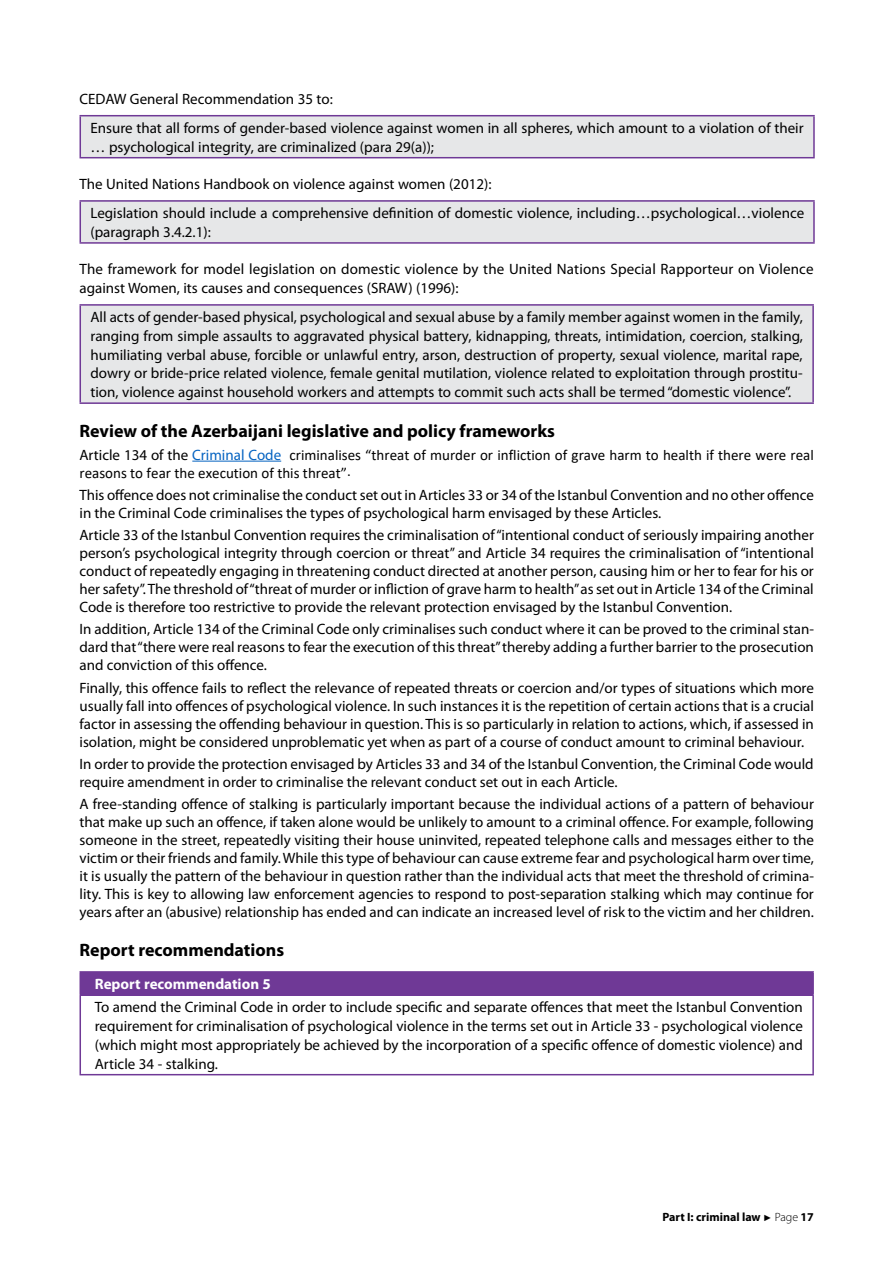
<style>
.page{position:relative;width:893px;height:1263px;background:#fff}
.page>*{position:absolute;margin:0;border:0;box-sizing:border-box;transform-origin:0 0}
.t1{font:700 18px "Myriad Pro";color:#000}
.t2{font:15px/18px "Myriad Pro";color:#000;text-align:justify}
.t3{font:15px/18px "Calibri";color:#000}
.t4{font:700 15px "Myriad Pro";color:#fff}
.t5{font:700 12px "Myriad Pro";color:#000}
.s1{font-family:"Myriad Pro"}
.s2{font-family:"Myriad Pro";color:#0563c1}
.s3{font-family:"Arial";font-weight:400;font-size:9px}
.s4{font-weight:300}
</style>
<div class="page">
<hr style="left:192px;top:461px;width:89px;height:1px;background:#0563c1">
<div style="left:80px;top:116px;width:734px;height:42px;background:#e6e7e8"></div>
<hr style="left:80px;top:115px;width:735px;height:1px;background:#6f3996">
<hr style="left:80px;top:116px;width:1px;height:41px;background:#6f3996">
<hr style="left:813px;top:116px;width:2px;height:41px;background:#6f3996">
<hr style="left:80px;top:157px;width:735px;height:1px;background:#6f3996">
<div style="left:80px;top:201px;width:734px;height:42px;background:#e6e7e8"></div>
<hr style="left:80px;top:200px;width:735px;height:2px;background:#6f3996">
<hr style="left:80px;top:202px;width:1px;height:40px;background:#6f3996">
<hr style="left:813px;top:202px;width:2px;height:40px;background:#6f3996">
<hr style="left:80px;top:242px;width:735px;height:2px;background:#6f3996">
<div style="left:80px;top:305px;width:733px;height:98px;background:#e6e7e8"></div>
<hr style="left:80px;top:304px;width:734px;height:2px;background:#6f3996">
<hr style="left:80px;top:306px;width:1px;height:96px;background:#6f3996">
<hr style="left:812px;top:306px;width:2px;height:96px;background:#6f3996">
<hr style="left:80px;top:402px;width:734px;height:2px;background:#6f3996">
<div style="left:80px;top:972px;width:733px;height:23px;background:#6f3996"></div>
<hr style="left:80px;top:971px;width:734px;height:2px;background:#6f3996">
<hr style="left:812px;top:973px;width:2px;height:21px;background:#6f3996">
<hr style="left:80px;top:994px;width:734px;height:2px;background:#6f3996">
<hr style="left:80px;top:996px;width:1px;height:78px;background:#6f3996">
<hr style="left:812px;top:996px;width:2px;height:78px;background:#6f3996">
<hr style="left:80px;top:1074px;width:734px;height:1px;background:#6f3996">
<p class="t2" style="left:91px;top:84px;width:715px;line-height:29.1px;text-indent:-11px">CEDAW General Recommendation 35 to:<br>Ensure that all forms of gender-based violence against women in all spheres, which amount to a violation of their</p>
<p class="t2" style="left:91px;top:137px;width:345px">… psychological integrity, are criminalized (para 29(a));</p>
<p class="t2" style="left:91px;top:169px;width:715px;line-height:29.1px;text-indent:-11px">The United Nations Handbook on violence against women (2012):<br>Legislation should include a comprehensive definition of domestic violence, including…psychological…violence</p>
<p class="t2" style="left:91px;top:223px;width:122px">(paragraph 3.4.2.1):</p>
<p class="t2" style="left:80px;top:260px;width:735px;line-height:18.8px">The framework for model legislation on domestic violence by the United Nations Special Rapporteur on Violence against Women, its causes and consequences (SRAW) (1996):</p>
<p class="t2" style="left:91px;top:307px;width:714px;line-height:18.8px">All acts of gender-based physical, psychological and sexual abuse by a family member against women in the family, ranging from simple assaults to aggravated physical battery, kidnapping, threats, intimidation, coercion, stalking, humiliating verbal abuse, forcible or unlawful entry, arson, destruction of property, sexual violence, marital rape, dowry or bride-price related violence, female genital mutilation, violence related to exploitation through prostitu&shy;tion, violence against household workers and attempts to commit such acts shall be termed “domestic violence”.</p>
<p class="t1" style="left:80px;top:420px;width:477px">Review of the Azerbaijani legislative and policy frameworks</p>
<p class="t3" style="left:79px;top:445px;width:736px"><span class="s1">Article 134 of the</span> <span class="s2">Criminal Code</span> criminalises “threat of murder or infliction of grave harm to health if there were real reasons to fear the execution of this threat”.</p>
<p class="t2" style="left:80px;top:486px;width:736px">This offence does not criminalise the conduct set out in Articles 33 or 34 of the Istanbul Convention and no other offence in the Criminal Code criminalises the types of psychological harm envisaged by these Articles.</p>
<p class="t2" style="left:80px;top:526px;width:736px">Article 33 of the Istanbul Convention requires the criminalisation of “intentional conduct of seriously impairing another person’s psychological integrity through coercion or threat” and Article 34 requires the criminalisation of “intentional conduct of repeatedly engaging in threatening conduct directed at another person, causing him or her to fear for his or her safety”. The threshold of “threat of murder or infliction of grave harm to health” as set out in Article 134 of the Criminal Code is therefore too restrictive to provide the relevant protection envisaged by the Istanbul Convention.</p>
<p class="t2" style="left:80px;top:620px;width:736px">In addition, Article 134 of the Criminal Code only criminalises such conduct where it can be proved to the criminal stan&shy;dard that “there were real reasons to fear the execution of this threat” thereby adding a further barrier to the prosecution and conviction of this offence.</p>
<p class="t2" style="left:80px;top:678px;width:736px">Finally, this offence fails to reflect the relevance of repeated threats or coercion and/or types of situations which more usually fall into offences of psychological violence. In such instances it is the repetition of certain actions that is a crucial factor in assessing the offending behaviour in question. This is so particularly in relation to actions, which, if assessed in isolation, might be considered unproblematic yet when as part of a course of conduct amount to criminal behaviour.</p>
<p class="t2" style="left:80px;top:755px;width:736px">In order to provide the protection envisaged by Articles 33 and 34 of the Istanbul Convention, the Criminal Code would require amendment in order to criminalise the relevant conduct set out in each Article.</p>
<p class="t2" style="left:80px;top:795px;width:736px">A free-standing offence of stalking is particularly important because the individual actions of a pattern of behaviour that make up such an offence, if taken alone would be unlikely to amount to a criminal offence. For example, following someone in the street, repeatedly visiting their house uninvited, repeated telephone calls and messages either to the victim or their friends and family. While this type of behaviour can cause extreme fear and psychological harm over time, it is usually the pattern of the behaviour in question rather than the individual acts that meet the threshold of crimina&shy;lity. This is key to allowing law enforcement agencies to respond to post-separation stalking which may continue for years after an (abusive) relationship has ended and can indicate an increased level of risk to the victim and her children.</p>
<p class="t1" style="left:80px;top:938px;width:206px">Report recommendations</p>
<p class="t4" style="left:95px;top:974px;width:178px">Report recommendation 5</p>
<p class="t2" style="left:95px;top:998px;width:710px;line-height:18.8px">To amend the Criminal Code in order to include specific and separate offences that meet the Istanbul Convention requirement for criminalisation of psychological violence in the terms set out in Article 33 - psychological violence (which might most appropriately be achieved by the incorporation of a specific offence of domestic violence) and Article 34 - stalking.</p>
<p class="t5" style="left:662px;top:1209px;width:153px">Part I: criminal law <span class="s3">►</span> <span class="s4">Page</span> 17</p>
</div>
